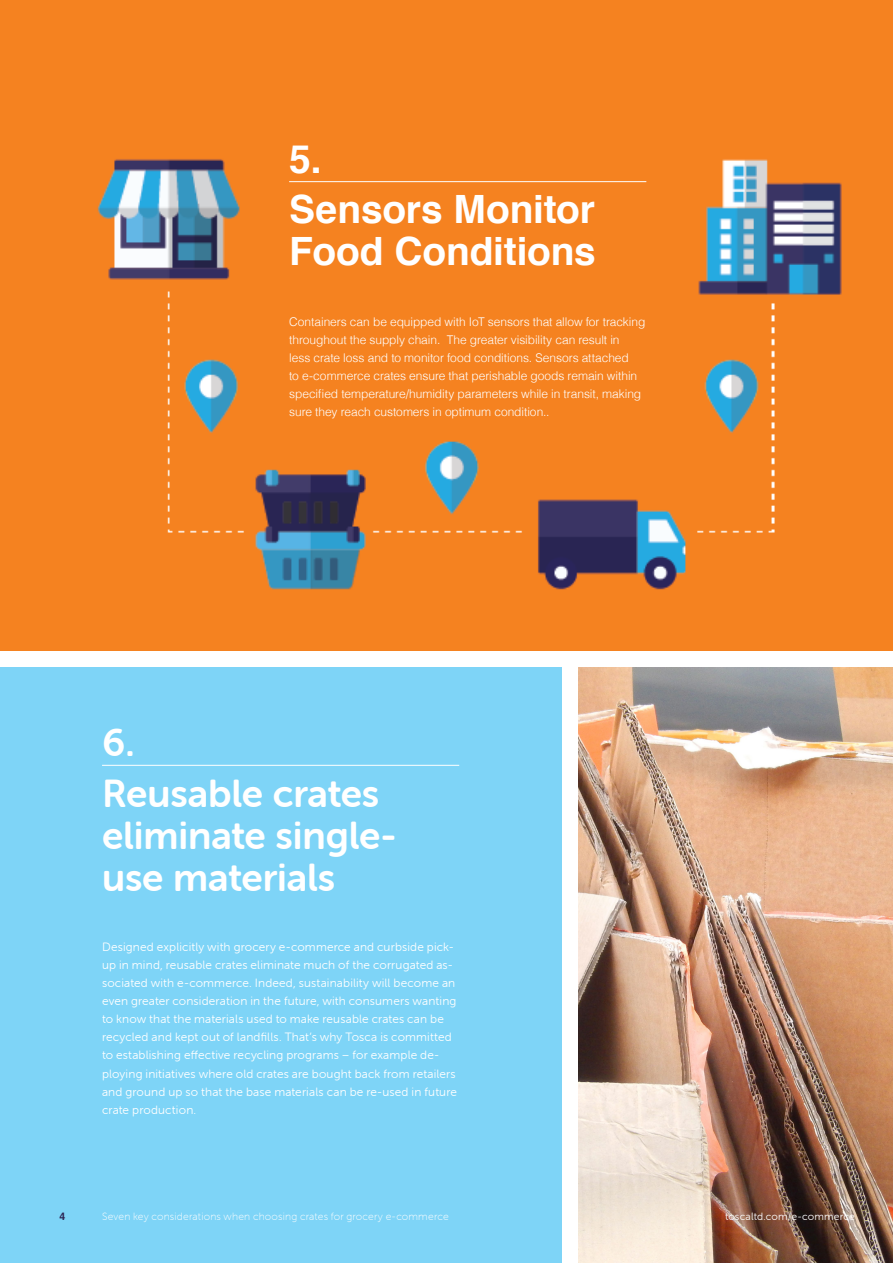
<style>
.page{position:relative;width:893px;height:1263px;background:#fff}
.page>*{position:absolute;margin:0;border:0;box-sizing:border-box;transform-origin:0 0}
.t1{font:39px/50.6px "Museo Sans Rounded 700";letter-spacing:-.005em;color:#fff}
.t2{font:700 39px/50.6px "Helvetica";letter-spacing:-.005em;color:#fff}
.t3{font:12px/18px "Museo Sans Rounded 300";letter-spacing:.01em;color:#fff}
.t4{font:300 12px/18px "Helvetica";letter-spacing:-.005em;color:#fff}
.t5{font:10.5px "Museo Sans Rounded 100";letter-spacing:.02em;color:#fff}
.t6{font:10.5px "Museo Sans Rounded 300";letter-spacing:.015em;color:#fff}
.t7{font:700 10.5px "Helvetica";color:#2d2656}
</style>
<div class="page">
<div style="left:0;top:668px;width:561px;height:595px;background:#7ed4f7"></div>
<img style="left:578px;top:668px;width:315px;height:595px">
<hr style="left:102px;top:765px;width:357px;height:1px;background:#fff">
<img style="left:0;top:0;width:893px;height:651px">
<hr style="left:289px;top:181px;width:357px;height:1px;background:#fff">
<h1 class="t2" style="left:289px;top:134px;width:307px">5.<br>Sensors Monitor</h1>
<h1 class="t2" style="left:289px;top:227px;width:308px">Food Conditions</h1>
<p class="t4" style="left:289px;top:312px;width:358px">Containers can be equipped with IoT sensors that allow for tracking throughout the supply chain. The greater visibility can result in<br>less crate loss and to monitor food conditions. Sensors attached<br>to e-commerce crates ensure that perishable goods remain within specified temperature/humidity parameters while in transit, making sure they reach customers in optimum condition..</p>
<h1 class="t1" style="left:102px;top:718px;width:279px">6.<br>Reusable crates</h1>
<h1 class="t1" style="left:102px;top:815px;width:296px;line-height:42px">eliminate single&shy;use materials</h1>
<p class="t3" style="left:102px;top:938px;width:356px">Designed explicitly with grocery e-commerce and curbside pick&shy;up in mind, reusable crates eliminate much of the corrugated as&shy;sociated with e-commerce. Indeed, sustainability will become an even greater consideration in the future, with consumers wanting to know that the materials used to make reusable crates can be recycled and kept out of landfills. That’s why Tosca is committed to establishing effective recycling programs – for example de&shy;ploying initiatives where old crates are bought back from retailers and ground up so that the base materials can be re-used in future crate production.</p>
<p class="t7" style="left:60px;top:1208px;width:7px">4</p>
<p class="t5" style="left:102px;top:1211px;width:348px">Seven key considerations when choosing crates for grocery e-commerce</p>
<p class="t6" style="left:725px;top:1211px;width:131px">toscaltd.com/e-commerce</p>
</div>
